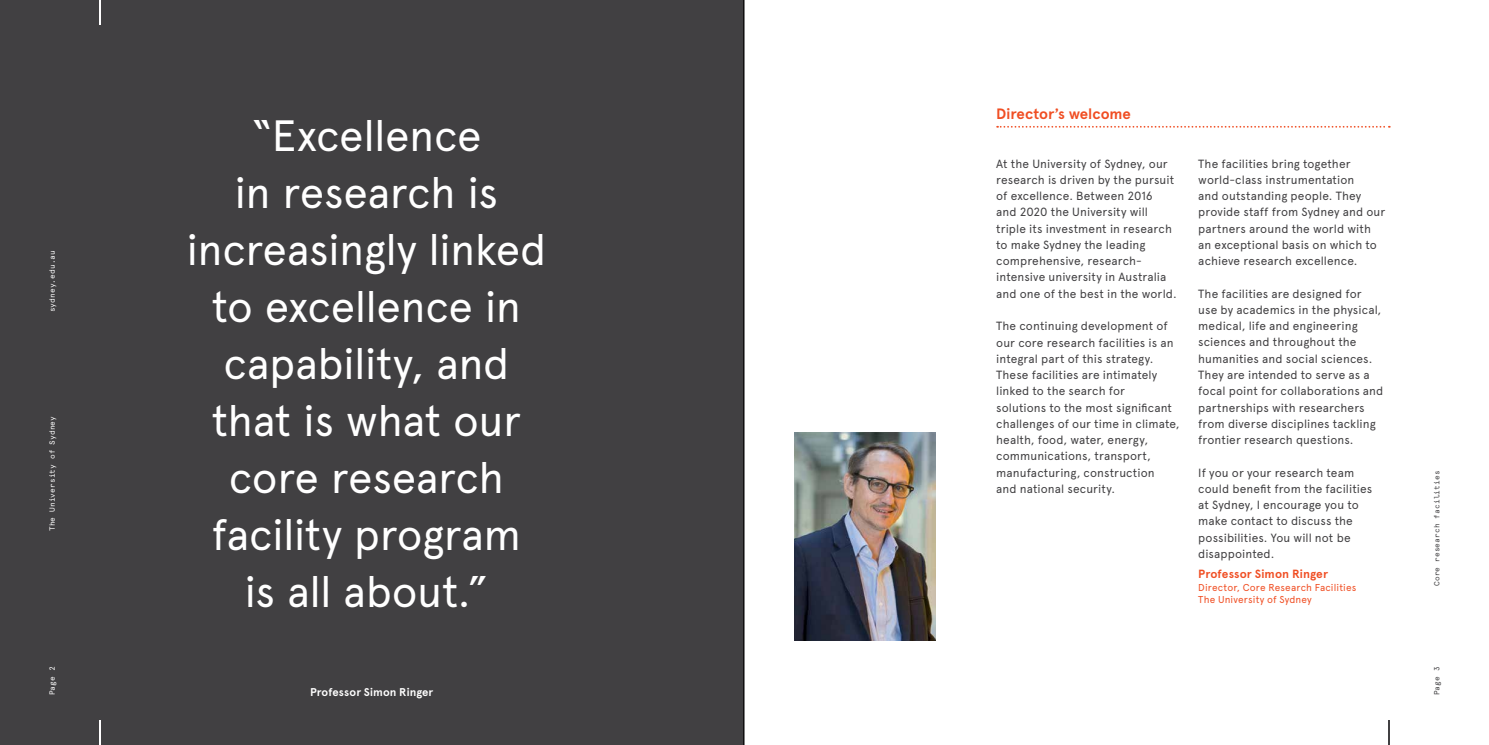
<style>
.page{position:relative;width:1489px;height:745px;background:#fff}
.page>*{position:absolute;margin:0;border:0;box-sizing:border-box;transform-origin:0 0}
.t1{font:43.75px/56.9px "Apercu Pro";letter-spacing:-.01em;color:#fff;text-align:center}
.t2{font:700 15px "Apercu Pro";letter-spacing:-.005em;color:#f04e23}
.t3{font:11.88px/16.2px "Apercu Pro";letter-spacing:.01em;color:#414042}
.t4{font:700 11.88px "Apercu Pro";letter-spacing:.005em;color:#f04e23}
.t5{font:700 11.25px "Apercu Pro";letter-spacing:.01em;color:#fff}
.t6{font:10px/12.2px "Apercu Pro";letter-spacing:.015em;color:#f04e23}
.t7{font:7.5px "Apercu Pro Mono";letter-spacing:.02em;color:#fff}
.t8{font:7.5px "Apercu Pro Mono";letter-spacing:.02em;color:#414042}
</style>
<div class="page">
<svg style="left:997px;top:126px;width:392px;height:2px"></svg>
<img style="left:794px;top:432px;width:141px;height:208px">
<div style="left:0;top:0;width:744px;height:744px;background:#414042"></div>
<hr style="left:1387px;top:719px;width:2px;height:25px;background:#414042">
<hr style="left:99px;top:0;width:2px;height:25px;background:#fff">
<hr style="left:99px;top:719px;width:2px;height:25px;background:#fff">
<p class="t7" style="left:47px;top:312px;width:64px;rotate:-90deg">sydney.edu.au</p>
<p class="t7" style="left:47px;top:531px;width:117px;rotate:-90deg">The University of Sydney</p>
<p class="t7" style="left:47px;top:694px;width:30px;rotate:-90deg">Page 2</p>
<h1 class="t1" style="left:186px;top:105px;width:361px">“Excellence<br>in research is increasingly linked to excellence in capability, and that is what our core research facility program<br>is all about.”</h1>
<p class="t5" style="left:310px;top:683px;width:125px">Professor Simon Ringer</p>
<p class="t2" style="left:996px;top:102px;width:136px">Director’s welcome</p>
<p class="t3" style="left:996px;top:154px;width:180px">At the University of Sydney, our research is driven by the pursuit of excellence. Between 2016 and 2020 the University will triple its investment in research to make Sydney the leading comprehensive, research&shy;intensive university in Australia and one of the best in the world.</p>
<p class="t3" style="left:996px;top:317px;width:185px">The continuing development of our core research facilities is an integral part of this strategy.<br>These facilities are intimately linked to the search for<br>solutions to the most significant challenges of our time in climate, health, food, water, energy, communications, transport, manufacturing, construction<br>and national security.</p>
<p class="t3" style="left:1198px;top:154px;width:188px">The facilities bring together world-class instrumentation<br>and outstanding people. They provide staff from Sydney and our partners around the world with an exceptional basis on which to achieve research excellence.</p>
<p class="t3" style="left:1198px;top:284px;width:187px">The facilities are designed for use by academics in the physical, medical, life and engineering sciences and throughout the humanities and social sciences.<br>They are intended to serve as a focal point for collaborations and partnerships with researchers from diverse disciplines tackling frontier research questions.</p>
<p class="t3" style="left:1198px;top:463px;width:175px">If you or your research team could benefit from the facilities at Sydney, I encourage you to make contact to discuss the possibilities. You will not be disappointed.</p>
<p class="t4" style="left:1198px;top:565px;width:131px">Professor Simon Ringer</p>
<p class="t6" style="left:1198px;top:580px;width:160px">Director, Core Research Facilities<br>The University of Sydney</p>
<p class="t8" style="left:1430px;top:585px;width:117px;rotate:-90deg">Core research facilities</p>
<p class="t8" style="left:1430px;top:694px;width:30px;rotate:-90deg">Page 3</p>
</div>
